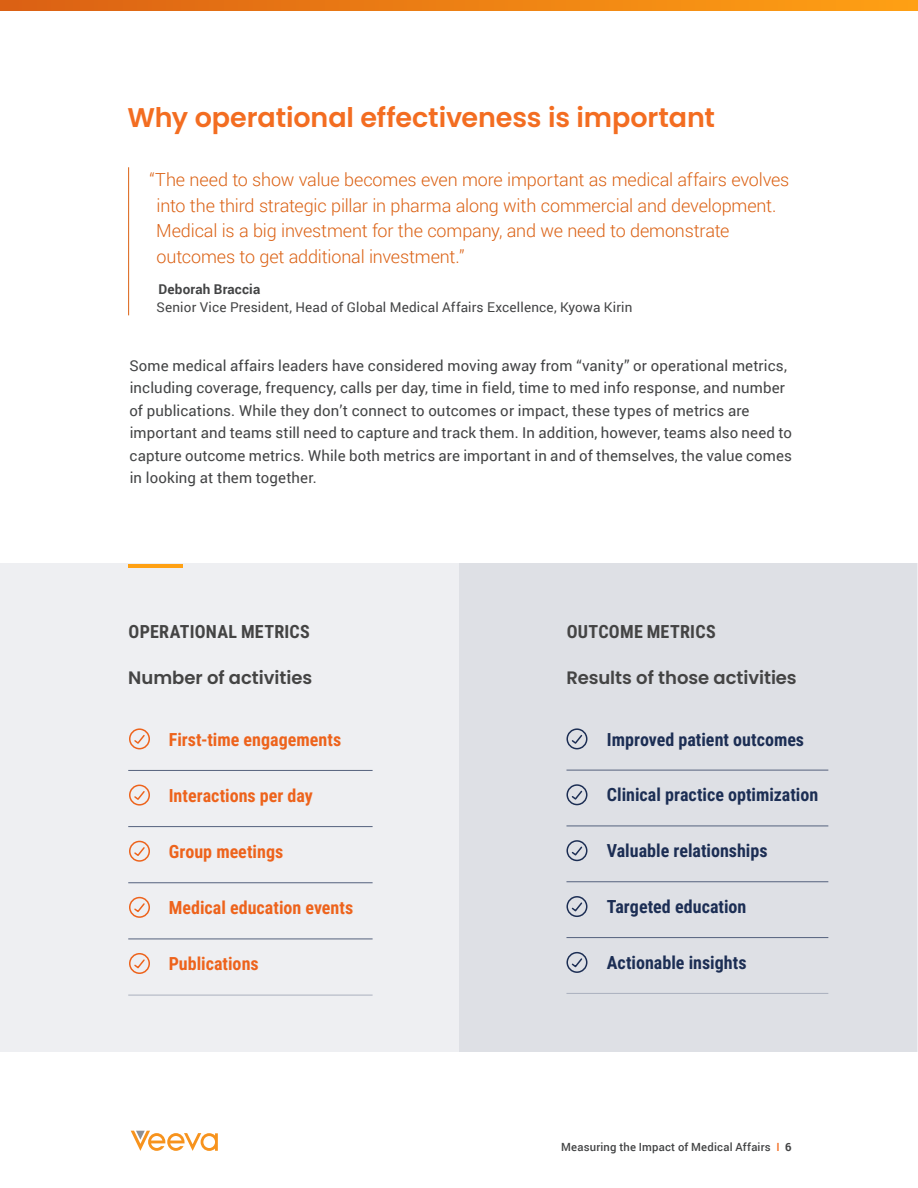
<style>
.page{position:relative;width:918px;height:1188px;background:#fff}
.page>*{position:absolute;margin:0;border:0;box-sizing:border-box;transform-origin:0 0}
.t1{font:600 27px "Poppins";letter-spacing:-.005em;color:#f36d21}
.quote{font:300 18px/25.5px "Roboto";letter-spacing:-.01em;color:#db6114}
.t2{font:18px "Roboto Condensed";color:#1c2e54}
.t3{font:18px "Roboto Condensed";color:#ed631c}
.t4{font:600 18px "Poppins";letter-spacing:-.005em;color:#444}
.t5{font:18px "Roboto Condensed";letter-spacing:.015em;color:#444}
.Text_10_15{font:15px/22.5px "Roboto";letter-spacing:.005em;color:#434445}
.Text_11_16{font:13.5px/18px "Roboto";letter-spacing:.01em;color:#434445}
.t6{font:500 11.25px "Roboto";letter-spacing:.02em;color:#434445}
.s1{font-weight:700}
.s2{color:#f36d21}
</style>
<div class="page">
<svg style="left:131px;top:1131px;width:87px;height:20px"></svg>
<svg style="left:0;top:0;width:918px;height:11px;background:#ec8014"></svg>
<hr style="left:128px;top:167px;width:1px;height:148px;background:#db6114">
<div style="left:1px;top:564px;width:916px;height:488px;background:#eeeff2"></div>
<div style="left:459px;top:564px;width:458px;height:488px;background:#dee0e5"></div>
<hr style="left:128px;top:564px;width:55px;height:3px;background:#ffa114">
<hr style="left:128px;top:770px;width:245px;height:1px;background:#54617d">
<hr style="left:128px;top:826px;width:245px;height:1px;background:#54617d">
<hr style="left:128px;top:883px;width:245px;height:1px;background:#54617d">
<hr style="left:128px;top:939px;width:245px;height:1px;background:#54617d">
<hr style="left:128px;top:995px;width:245px;height:1px;background:#aab0be">
<hr style="left:566px;top:770px;width:262px;height:1px;background:#54617d">
<hr style="left:566px;top:826px;width:262px;height:1px;background:#54617d">
<hr style="left:566px;top:882px;width:262px;height:1px;background:#54617d">
<hr style="left:566px;top:937px;width:262px;height:1px;background:#54617d">
<hr style="left:566px;top:993px;width:262px;height:1px;background:#aab0be">
<svg style="left:129px;top:728px;width:21px;height:22px"></svg>
<svg style="left:566px;top:728px;width:22px;height:22px"></svg>
<svg style="left:129px;top:784px;width:21px;height:22px"></svg>
<svg style="left:566px;top:784px;width:22px;height:22px"></svg>
<svg style="left:129px;top:840px;width:21px;height:22px"></svg>
<svg style="left:566px;top:840px;width:22px;height:22px"></svg>
<svg style="left:129px;top:896px;width:21px;height:22px"></svg>
<svg style="left:566px;top:896px;width:22px;height:21px"></svg>
<svg style="left:129px;top:953px;width:21px;height:21px"></svg>
<svg style="left:566px;top:951px;width:22px;height:22px"></svg>
<h1 class="t1" style="left:128px;top:102px;width:589px">Why operational effectiveness is important</h1>
<p class="quote" style="left:156px;top:166px;width:635px;text-indent:-7px">“The need to show value becomes even more important as medical affairs evolves into the third strategic pillar in pharma along with commercial and development.<br>Medical is a big investment for the company, and we need to demonstrate outcomes to get additional investment.”</p>
<p class="Text_11_16" style="left:156px;top:280px;width:478px"><span class="s1">Deborah Braccia<br></span>Senior Vice President, Head of Global Medical Affairs Excellence, Kyowa Kirin</p>
<p class="Text_10_15" style="left:129px;top:353px;width:664px">Some medical affairs leaders have considered moving away from “vanity” or operational metrics, including coverage, frequency, calls per day, time in field, time to med info response, and number of publications. While they don’t connect to outcomes or impact, these types of metrics are important and teams still need to capture and track them. In addition, however, teams also need to capture outcome metrics. While both metrics are important in and of themselves, the value comes in looking at them together.</p>
<h1 class="t5" style="left:129px;top:619px;width:183px">OPERATIONAL METRICS</h1>
<h1 class="t4" style="left:128px;top:667px;width:185px">Number of activities</h1>
<p class="t3" style="left:169px;top:727px;width:174px">First-time engagements</p>
<p class="t3" style="left:169px;top:783px;width:146px">Interactions per day</p>
<p class="t3" style="left:169px;top:839px;width:116px">Group meetings</p>
<p class="t3" style="left:169px;top:895px;width:186px">Medical education events</p>
<p class="t3" style="left:169px;top:951px;width:91px">Publications</p>
<h1 class="t5" style="left:567px;top:619px;width:150px">OUTCOME METRICS</h1>
<h1 class="t4" style="left:566px;top:667px;width:232px">Results of those activities</h1>
<p class="t2" style="left:607px;top:727px;width:199px">Improved patient outcomes</p>
<p class="t2" style="left:607px;top:782px;width:213px">Clinical practice optimization</p>
<p class="t2" style="left:607px;top:838px;width:162px">Valuable relationships</p>
<p class="t2" style="left:607px;top:894px;width:141px">Targeted education</p>
<p class="t2" style="left:607px;top:950px;width:141px">Actionable insights</p>
<p class="t6" style="left:561px;top:1139px;width:232px">Measuring the Impact of Medical Affairs <span class="s2">I</span> <span class="s1">6</span></p>
</div>
